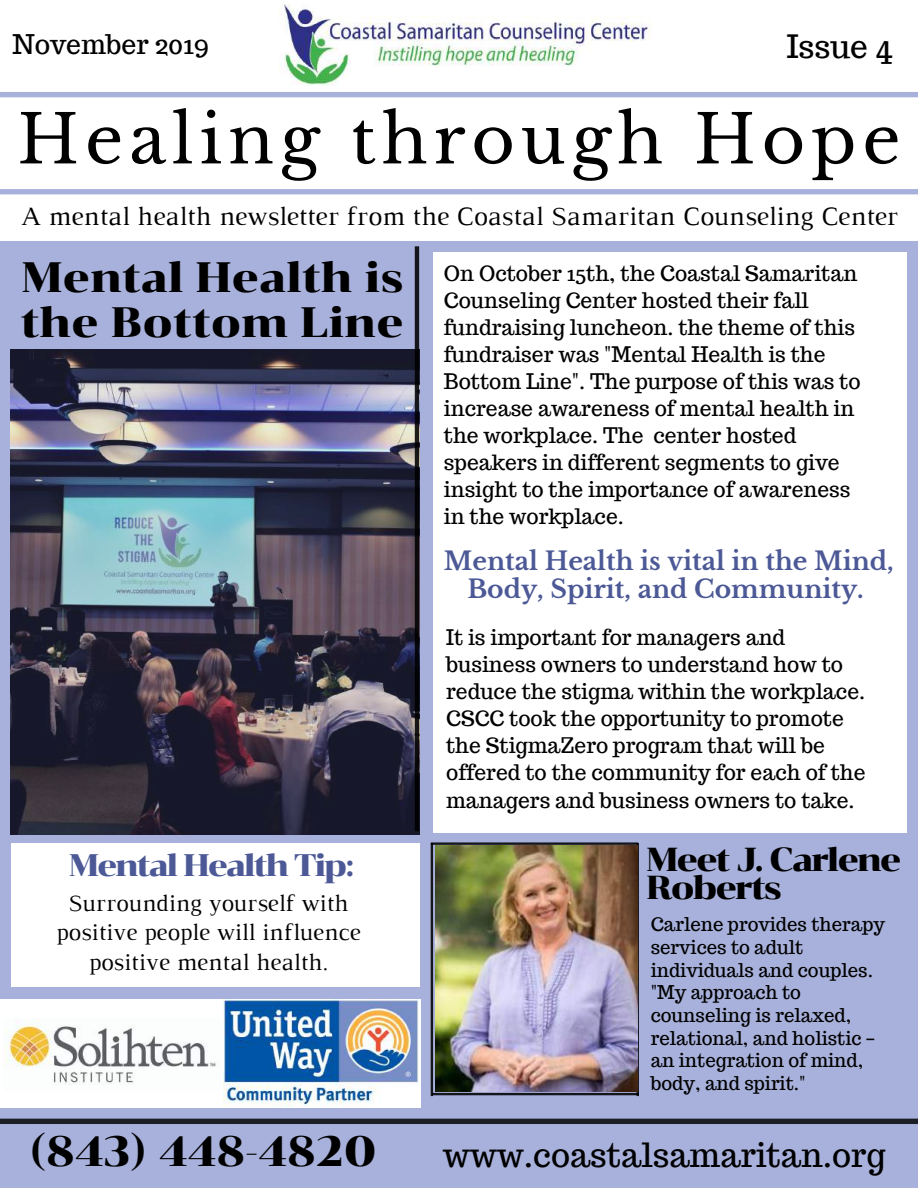
<style>
.page{position:relative;width:918px;height:1188px;background:#fff}
.page>*{position:absolute;margin:0;border:0;box-sizing:border-box;transform-origin:0 0}
.t1{font:66.75px "Libre Baskerville";letter-spacing:.085em;color:#000}
.t2{font:42.3px/44.8px "Chonburi";color:#000}
.t3{font:33.15px/27.2px "Chonburi";letter-spacing:-.06em;color:#000}
.t4{font:32.7px "Trocchi";color:#000}
.t5{font:31.5px "Trocchi";color:#000}
.t6{font:31.05px "Chonburi";letter-spacing:-.06em;color:#4c5996}
.t7{font:27px "Luthier";color:#000}
.t8{font:26.55px "Trocchi";color:#000}
.t9{font:700 25.05px/28px "Libre Baskerville";color:#4c5996;text-align:center}
.t10{font:24.15px/29.5px "Luthier";color:#000;text-align:center}
.t11{font:21px/27px "Trocchi";color:#000}
.t12{font:18.6px/22.6px "Trocchi";color:#000}
.s1{font-family:"Noto Sans Gurmukhi"}
</style>
<div class="page">
<div style="left:0;top:241px;width:918px;height:947px;background:#a8b1db"></div>
<div style="left:433px;top:252px;width:474px;height:581px;background:#fff"></div>
<img style="left:279px;top:5px;width:371px;height:81px">
<div style="left:0;top:92px;width:918px;height:5px;background:#a8b1db"></div>
<div style="left:0;top:189px;width:918px;height:5px;background:#a8b1db"></div>
<img style="left:11px;top:349px;width:408px;height:485px">
<svg style="left:415px;top:246px;width:4px;height:585px"></svg>
<div style="left:0;top:1119px;width:918px;height:5px;background:#1c1e25"></div>
<svg style="left:431px;top:842px;width:208px;height:254px"></svg>
<div style="left:11px;top:843px;width:409px;height:144px;background:#fff"></div>
<div style="left:0;top:999px;width:421px;height:108px;background:#fff"></div>
<img style="left:3px;top:1019px;width:214px;height:66px">
<img style="left:224px;top:1000px;width:194px;height:107px">
<img style="left:435px;top:845px;width:203px;height:247px">
<p class="t8" style="left:12px;top:27px;width:199px">November 2019</p>
<h3 class="t5" style="left:787px;top:26px;width:107px">Issue 4</h3>
<h1 class="t1" style="left:17px;top:99px;width:885px">Healing through Hope</h1>
<p class="t7" style="left:21px;top:207px;width:879px">A mental health newsletter from the Coastal Samaritan Counseling Center</p>
<h2 class="t2" style="left:21px;top:255px;width:385px">Mental Health is the Bottom Line</h2>
<p class="t11" style="left:444px;top:260px;width:418px">On October 15th, the Coastal Samaritan Counseling Center hosted their fall fundraising luncheon. the theme of this fundraiser was "Mental Health is the Bottom Line". The purpose of this was to increase awareness of mental health in the workplace. The center hosted speakers in different segments to give insight to the importance of awareness in the workplace.</p>
<p class="t9" style="left:444px;top:547px;width:451px">Mental Health is vital in the Mind,<br>Body, Spirit, and Community.</p>
<p class="t11" style="left:446px;top:624px;width:421px">It is important for managers and business owners to understand how to reduce the stigma within the workplace.<br>CSCC took the opportunity to promote the StigmaZero program that will be offered to the community for each of the managers and business owners to take.</p>
<h3 class="t6" style="left:69px;top:846px;width:287px">Mental Health Tip:</h3>
<p class="t10" style="left:56px;top:890px;width:306px">Surrounding yourself with positive people will influence positive mental health.</p>
<h3 class="t3" style="left:647px;top:846px;width:257px">Meet J. Carlene<br>Roberts</h3>
<p class="t12" style="left:651px;top:913px;width:236px">Carlene provides therapy services to adult individuals and couples. "My approach to counseling is relaxed, relational, and holistic <span class="s1">– </span>an integration of mind, body, and spirit."</p>
<h2 class="t2" style="left:30px;top:1129px;width:348px">(843) 448-4820</h2>
<h3 class="t4" style="left:443px;top:1134px;width:444px">www.coastalsamaritan.org</h3>
</div>
